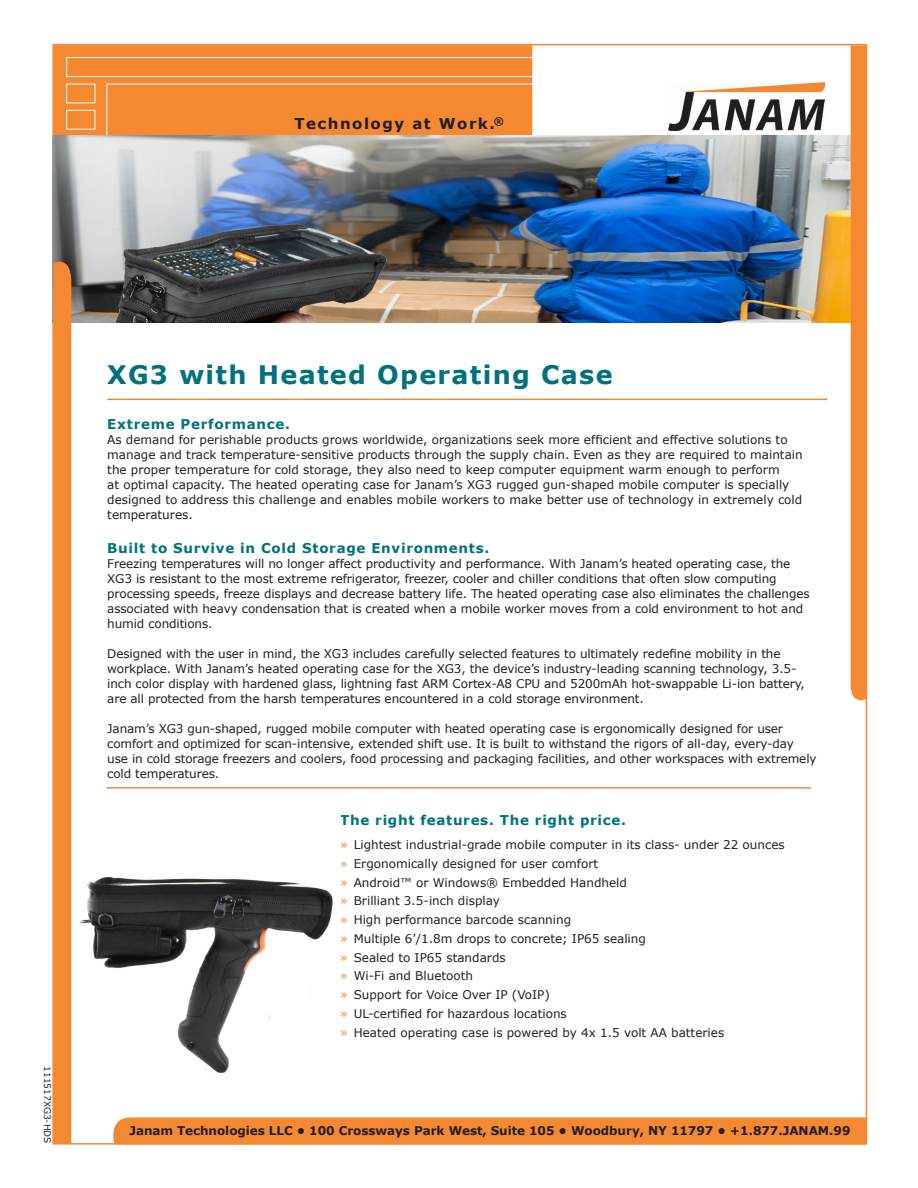
<style>
.page{position:relative;width:918px;height:1188px;background:#fff}
.page>*{position:absolute;margin:0;border:0;box-sizing:border-box;transform-origin:0 0}
.t1{font:700 25.5px "Verdana";letter-spacing:.05em;color:#00727c}
.t2{font:700 15px "Verdana";letter-spacing:.1em;color:#231f20}
.t3{font:700 13.5px "Verdana";letter-spacing:.05em;color:#00727c}
.t4{font:12px/15px "Verdana";letter-spacing:-.01em;color:#231f20}
.t5{font:700 12px "Verdana";letter-spacing:-.005em;color:#231f20}
.t6{font:9px "Verdana";color:#231f20}
.s1{color:#f58932}
</style>
<div class="page">
<div style="left:53px;top:44px;width:481px;height:91px;background:#f58932"></div>
<div style="left:66px;top:57px;width:473px;height:20px;border:1px solid #fff"></div>
<hr style="left:107px;top:84px;width:427px;height:1px;background:#fff">
<hr style="left:106px;top:84px;width:1px;height:103px;background:#fff">
<div style="left:66px;top:110px;width:29px;height:20px;border:1px solid #fff"></div>
<img style="left:52px;top:135px;width:799px;height:187px">
<img style="left:669px;top:82px;width:155px;height:49px">
<hr style="left:107px;top:399px;width:720px;height:1px;background:#f58932">
<div style="left:53px;top:254px;width:18px;height:890px;background:#f58932"></div>
<div style="left:851px;top:45px;width:15px;height:661px;background:#f58932"></div>
<img style="left:79px;top:877px;width:254px;height:196px">
<hr style="left:107px;top:787px;width:704px;height:2px;background:#f58932">
<div style="left:107px;top:1117px;width:760px;height:27px;background:#f58932"></div>
<p class="t2" style="left:294px;top:113px;width:211px">Technology at Work.<sup>®</sup></p>
<p class="t6" style="left:54px;top:1066px;width:79px;rotate:90deg">111517XG3-HDS</p>
<p class="t1" style="left:107px;top:357px;width:507px">XG3 with Heated Operating Case</p>
<p class="t3" style="left:107px;top:415px;width:184px">Extreme Performance.</p>
<p class="t4" style="left:107px;top:432px;width:697px">As demand for perishable products grows worldwide, organizations seek more efficient and effective solutions to manage and track temperature-sensitive products through the supply chain. Even as they are required to maintain the proper temperature for cold storage, they also need to keep computer equipment warm enough to perform<br>at optimal capacity. The heated operating case for Janam’s XG3 rugged gun-shaped mobile computer is specially designed to address this challenge and enables mobile workers to make better use of technology in extremely cold temperatures.</p>
<p class="t3" style="left:107px;top:538px;width:383px">Built to Survive in Cold Storage Environments.</p>
<p class="t4" style="left:107px;top:556px;width:704px">Freezing temperatures will no longer affect productivity and performance. With Janam’s heated operating case, the XG3 is resistant to the most extreme refrigerator, freezer, cooler and chiller conditions that often slow computing processing speeds, freeze displays and decrease battery life. The heated operating case also eliminates the challenges associated with heavy condensation that is created when a mobile worker moves from a cold environment to hot and humid conditions.</p>
<p class="t4" style="left:107px;top:646px;width:699px">Designed with the user in mind, the XG3 includes carefully selected features to ultimately redefine mobility in the workplace. With Janam’s heated operating case for the XG3, the device’s industry-leading scanning technology, 3.5- inch color display with hardened glass, lightning fast ARM Cortex-A8 CPU and 5200mAh hot-swappable Li-ion battery, are all protected from the harsh temperatures encountered in a cold storage environment.</p>
<p class="t4" style="left:107px;top:721px;width:711px">Janam’s XG3 gun-shaped, rugged mobile computer with heated operating case is ergonomically designed for user comfort and optimized for scan-intensive, extended shift use. It is built to withstand the rigors of all-day, every-day use in cold storage freezers and coolers, food processing and packaging facilities, and other workspaces with extremely cold temperatures.</p>
<p class="t3" style="left:340px;top:810px;width:287px">The right features. The right price.</p>
<p class="t4" style="left:340px;top:837px;width:446px"><span class="s1">»</span> Lightest industrial-grade mobile computer in its class- under 22 ounces</p>
<p class="t4" style="left:340px;top:856px;width:260px"><span class="s1">»</span> Ergonomically designed for user comfort</p>
<p class="t4" style="left:340px;top:875px;width:288px"><span class="s1">»</span> Android™ or Windows® Embedded Handheld</p>
<p class="t4" style="left:340px;top:893px;width:161px"><span class="s1">»</span> Brilliant 3.5-inch display</p>
<p class="t4" style="left:340px;top:912px;width:233px"><span class="s1">»</span> High performance barcode scanning</p>
<p class="t4" style="left:340px;top:931px;width:307px"><span class="s1">»</span> Multiple 6’/1.8m drops to concrete; IP65 sealing</p>
<p class="t4" style="left:340px;top:950px;width:167px"><span class="s1">»</span> Sealed to IP65 standards</p>
<p class="t4" style="left:340px;top:968px;width:134px"><span class="s1">»</span> Wi-Fi and Bluetooth</p>
<p class="t4" style="left:340px;top:987px;width:211px"><span class="s1">»</span> Support for Voice Over IP (VoIP)</p>
<p class="t4" style="left:340px;top:1006px;width:228px"><span class="s1">»</span> UL-certified for hazardous locations</p>
<p class="t4" style="left:340px;top:1025px;width:386px"><span class="s1">»</span> Heated operating case is powered by 4x 1.5 volt AA batteries</p>
<p class="t5" style="left:129px;top:1122px;width:723px">Janam Technologies LLC • 100 Crossways Park West, Suite 105 • Woodbury, NY 11797 • +1.877.JANAM.99</p>
</div>
